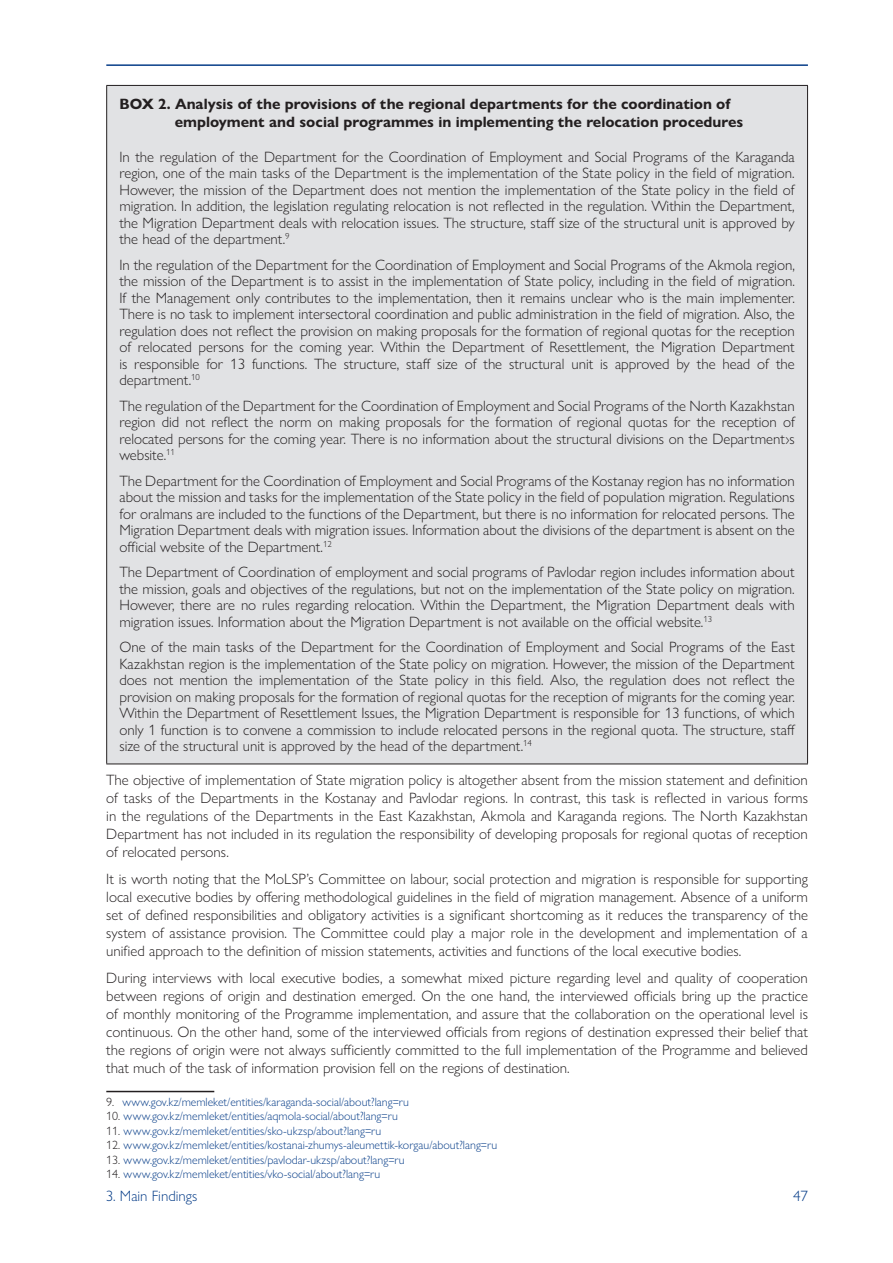
<style>
.page{position:relative;width:893px;height:1263px;background:#fff}
.page>*{position:absolute;margin:0;border:0;box-sizing:border-box;transform-origin:0 0}
.t1{font:300 15px/16.5px "Gill Sans Nova";color:#231f20;text-align:justify}
.t2{font:700 15px/18px "Gill Sans Nova";color:#231f20}
.t3{font:300 15px "Gill Sans Nova";color:#083e89}
.t4{font:300 12px "Gill Sans Nova";color:#083e89}
.s1{color:#231f20}
</style>
<div class="page">
<hr style="left:106px;top:64px;width:702px;height:2px;background:#083e89">
<div style="left:107px;top:85px;width:700px;height:679px;background:#e1e2e4"></div>
<hr style="left:106px;top:85px;width:702px;height:1px;background:#231f20">
<hr style="left:106px;top:86px;width:1px;height:677px;background:#231f20">
<hr style="left:807px;top:86px;width:1px;height:677px;background:#231f20">
<hr style="left:106px;top:763px;width:702px;height:1px;background:#231f20">
<hr style="left:106px;top:1091px;width:108px;height:1px;background:#231f20">
<p class="t2" style="left:175px;top:95px;width:570px;text-indent:-55px">BOX 2. Analysis of the provisions of the regional departments for the coordination of employment and social programmes in implementing the relocation procedures</p>
<p class="t1" style="left:119px;top:148px;width:677px">In the regulation of the Department for the Coordination of Employment and Social Programs of the Karaganda region, one of the main tasks of the Department is the implementation of the State policy in the field of migration.<br>However, the mission of the Department does not mention the implementation of the State policy in the field of migration. In addition, the legislation regulating relocation is not reflected in the regulation. Within the Department, the Migration Department deals with relocation issues. The structure, staff size of the structural unit is approved by the head of the department.<sup>9</sup></p>
<p class="t1" style="left:119px;top:256px;width:677px">In the regulation of the Department for the Coordination of Employment and Social Programs of the Akmola region, the mission of the Department is to assist in the implementation of State policy, including in the field of migration.<br>If the Management only contributes to the implementation, then it remains unclear who is the main implementer.<br>There is no task to implement intersectoral coordination and public administration in the field of migration. Also, the regulation does not reflect the provision on making proposals for the formation of regional quotas for the reception of relocated persons for the coming year. Within the Department of Resettlement, the Migration Department is responsible for 13 functions. The structure, staff size of the structural unit is approved by the head of the department.<sup>10</sup></p>
<p class="t1" style="left:119px;top:397px;width:677px">The regulation of the Department for the Coordination of Employment and Social Programs of the North Kazakhstan region did not reflect the norm on making proposals for the formation of regional quotas for the reception of relocated persons for the coming year. There is no information about the structural divisions on the Department›s website.<sup>11</sup></p>
<p class="t1" style="left:119px;top:472px;width:677px">The Department for the Coordination of Employment and Social Programs of the Kostanay region has no information about the mission and tasks for the implementation of the State policy in the field of population migration. Regulations for oralmans are included to the functions of the Department, but there is no information for relocated persons. The Migration Department deals with migration issues. Information about the divisions of the department is absent on the official website of the Department.<sup>12</sup></p>
<p class="t1" style="left:119px;top:564px;width:677px">The Department of Coordination of employment and social programs of Pavlodar region includes information about the mission, goals and objectives of the regulations, but not on the implementation of the State policy on migration.<br>However, there are no rules regarding relocation. Within the Department, the Migration Department deals with migration issues. Information about the Migration Department is not available on the official website.<sup>13</sup></p>
<p class="t1" style="left:119px;top:639px;width:677px">One of the main tasks of the Department for the Coordination of Employment and Social Programs of the East Kazakhstan region is the implementation of the State policy on migration. However, the mission of the Department does not mention the implementation of the State policy in this field. Also, the regulation does not reflect the provision on making proposals for the formation of regional quotas for the reception of migrants for the coming year.<br>Within the Department of Resettlement Issues, the Migration Department is responsible for 13 functions, of which only 1 function is to convene a commission to include relocated persons in the regional quota. The structure, staff size of the structural unit is approved by the head of the department.<sup>14</sup></p>
<p class="t1" style="left:106px;top:771px;width:703px;line-height:18px">The objective of implementation of State migration policy is altogether absent from the mission statement and definition of tasks of the Departments in the Kostanay and Pavlodar regions. In contrast, this task is reflected in various forms in the regulations of the Departments in the East Kazakhstan, Akmola and Karaganda regions. The North Kazakhstan Department has not included in its regulation the responsibility of developing proposals for regional quotas of reception of relocated persons.</p>
<p class="t1" style="left:106px;top:870px;width:703px;line-height:18px">It is worth noting that the MoLSP’s Committee on labour, social protection and migration is responsible for supporting local executive bodies by offering methodological guidelines in the field of migration management. Absence of a uniform set of defined responsibilities and obligatory activities is a significant shortcoming as it reduces the transparency of the system of assistance provision. The Committee could play a major role in the development and implementation of a unified approach to the definition of mission statements, activities and functions of the local executive bodies.</p>
<p class="t1" style="left:106px;top:969px;width:703px;line-height:18px">During interviews with local executive bodies, a somewhat mixed picture regarding level and quality of cooperation between regions of origin and destination emerged. On the one hand, the interviewed officials bring up the practice of monthly monitoring of the Programme implementation, and assure that the collaboration on the operational level is continuous. On the other hand, some of the interviewed officials from regions of destination expressed their belief that the regions of origin were not always sufficiently committed to the full implementation of the Programme and believed that much of the task of information provision fell on the regions of destination.</p>
<p class="t4" style="left:106px;top:1094px;width:304px"><span class="s1">9.</span> www.gov.kz/memleket/entities/karaganda-social/about?lang=ru</p>
<p class="t4" style="left:106px;top:1109px;width:293px"><span class="s1">10.</span> www.gov.kz/memleket/entities/aqmola-social/about?lang=ru</p>
<p class="t4" style="left:106px;top:1123px;width:277px"><span class="s1">11.</span> www.gov.kz/memleket/entities/sko-ukzsp/about?lang=ru</p>
<p class="t4" style="left:106px;top:1138px;width:392px"><span class="s1">12.</span> www.gov.kz/memleket/entities/kostanai-zhumys-aleumettik-korgau/about?lang=ru</p>
<p class="t4" style="left:106px;top:1152px;width:300px"><span class="s1">13.</span> www.gov.kz/memleket/entities/pavlodar-ukzsp/about?lang=ru</p>
<p class="t4" style="left:106px;top:1166px;width:276px"><span class="s1">14.</span> www.gov.kz/memleket/entities/vko-social/about?lang=ru</p>
<p class="t3" style="left:106px;top:1186px;width:93px">3. Main Findings</p>
<p class="t3" style="left:793px;top:1186px;width:16px">47</p>
</div>
